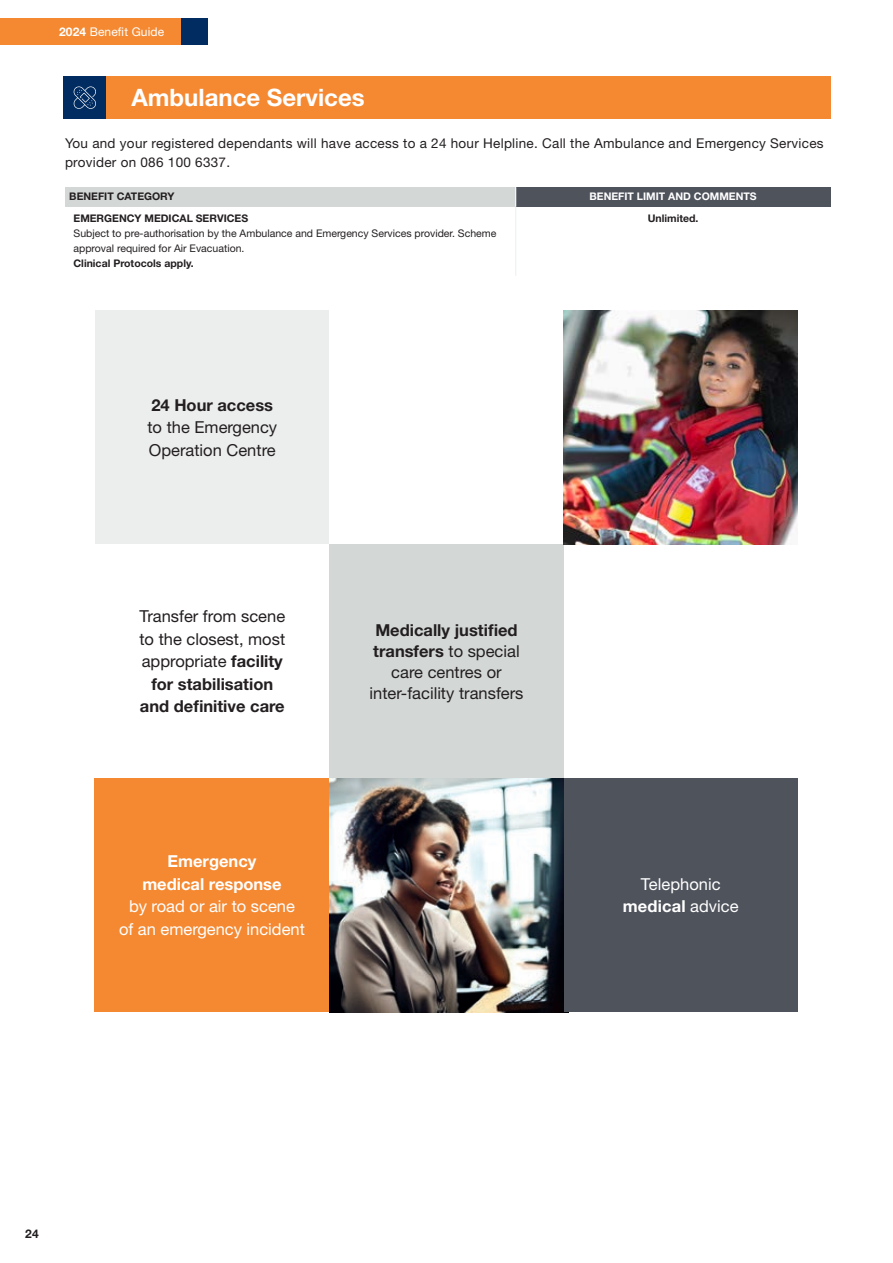
<style>
.page{position:relative;width:893px;height:1263px;background:#fff}
.page>*{position:absolute;margin:0;border:0;box-sizing:border-box;transform-origin:0 0}
.t1{font:700 24px "Helvetica Neue LT Std";color:#fff}
.t2{font:16.5px/22.5px "Helvetica Neue LT Std";color:#231f20;text-align:center}
.t3{font:16.5px/22.5px "Helvetica Neue LT Std";color:#fff;text-align:center}
.t4{font:700 16.5px/22.5px "Helvetica Neue LT Std";color:#fff;text-align:center}
.t5{font:700 16.5px "Helvetica Neue LT Std";color:#231f20}
.t6{font:13.5px/19.5px "Helvetica Neue LT Std";letter-spacing:.02em;color:#231f20}
.t7{font:12px "Helvetica Neue LT Std";letter-spacing:.01em;color:#fff}
.t8{font:700 12px "Helvetica Neue LT Std";color:#231f20}
.t9{font:10.5px/15px "Helvetica Neue LT Std";color:#231f20}
.t10{font:700 10.5px "Helvetica Neue LT Std";color:#231f20}
.t11{font:700 10.5px "Helvetica Neue LT Std";color:#fff}
.s1{font-weight:700}
</style>
<div class="page">
<img style="left:329px;top:778px;width:235px;height:234px">
<div style="left:0;top:19px;width:182px;height:26px;background:#f58932"></div>
<div style="left:182px;top:19px;width:26px;height:26px;background:#002c62"></div>
<div style="left:65px;top:187px;width:451px;height:19px;background:#d3d8d6"></div>
<div style="left:516px;top:187px;width:314px;height:19px;background:#4f535c"></div>
<svg style="left:515px;top:187px;width:1px;height:19px"></svg>
<hr style="left:515px;top:206px;width:1px;height:70px;background:#eceeed">
<div style="left:64px;top:77px;width:42px;height:42px;background:#002c62"></div>
<div style="left:106px;top:77px;width:724px;height:42px;background:#f58932"></div>
<svg style="left:73px;top:86px;width:23px;height:23px"></svg>
<div style="left:95px;top:778px;width:234px;height:234px;background:#f58932"></div>
<div style="left:564px;top:778px;width:234px;height:234px;background:#4f535c"></div>
<div style="left:329px;top:544px;width:235px;height:234px;background:#d3d8d6"></div>
<div style="left:95px;top:310px;width:234px;height:234px;background:#eceeed"></div>
<img style="left:564px;top:310px;width:234px;height:234px">
<p class="t7" style="left:59px;top:25px;width:107px"><span class="s1">2024</span> Benefit Guide</p>
<h1 class="t1" style="left:131px;top:83px;width:235px">Ambulance Services</h1>
<p class="t6" style="left:65px;top:133px;width:760px">You and your registered dependants will have access to a 24 hour Helpline. Call the Ambulance and Emergency Services provider on 086 100 6337.</p>
<p class="t10" style="left:69px;top:190px;width:107px">BENEFIT CATEGORY</p>
<p class="t11" style="left:589px;top:190px;width:169px">BENEFIT LIMIT AND COMMENTS</p>
<p class="t10" style="left:74px;top:212px;width:176px">EMERGENCY MEDICAL SERVICES</p>
<p class="t9" style="left:74px;top:226px;width:424px">Subject to pre-authorisation by the Ambulance and Emergency Services provider. Scheme approval required for Air Evacuation.</p>
<p class="t10" style="left:74px;top:257px;width:122px">Clinical Protocols apply.</p>
<p class="t10" style="left:648px;top:212px;width:52px">Unlimited.</p>
<p class="t5" style="left:151px;top:395px;width:123px">24 Hour access</p>
<p class="t2" style="left:147px;top:416px;width:131px;text-align:left">to the Emergency<br>Operation Centre</p>
<p class="t2" style="left:139px;top:605px;width:147px">Transfer from scene to the closest, most appropriate <span class="s1">facility for stabilisation and definitive care</span></p>
<p class="t4" style="left:142px;top:850px;width:141px">Emergency medical response</p>
<p class="t3" style="left:119px;top:895px;width:187px">by road or air to scene<br>of an emergency incident</p>
<p class="t2" style="left:369px;top:619px;width:155px;line-height:21px"><span class="s1">Medically justified transfers</span> to special care centres or inter-facility transfers</p>
<p class="t3" style="left:623px;top:872px;width:117px">Telephonic <span class="s1">medical</span> advice</p>
<p class="t8" style="left:25px;top:1226px;width:15px">24</p>
</div>
